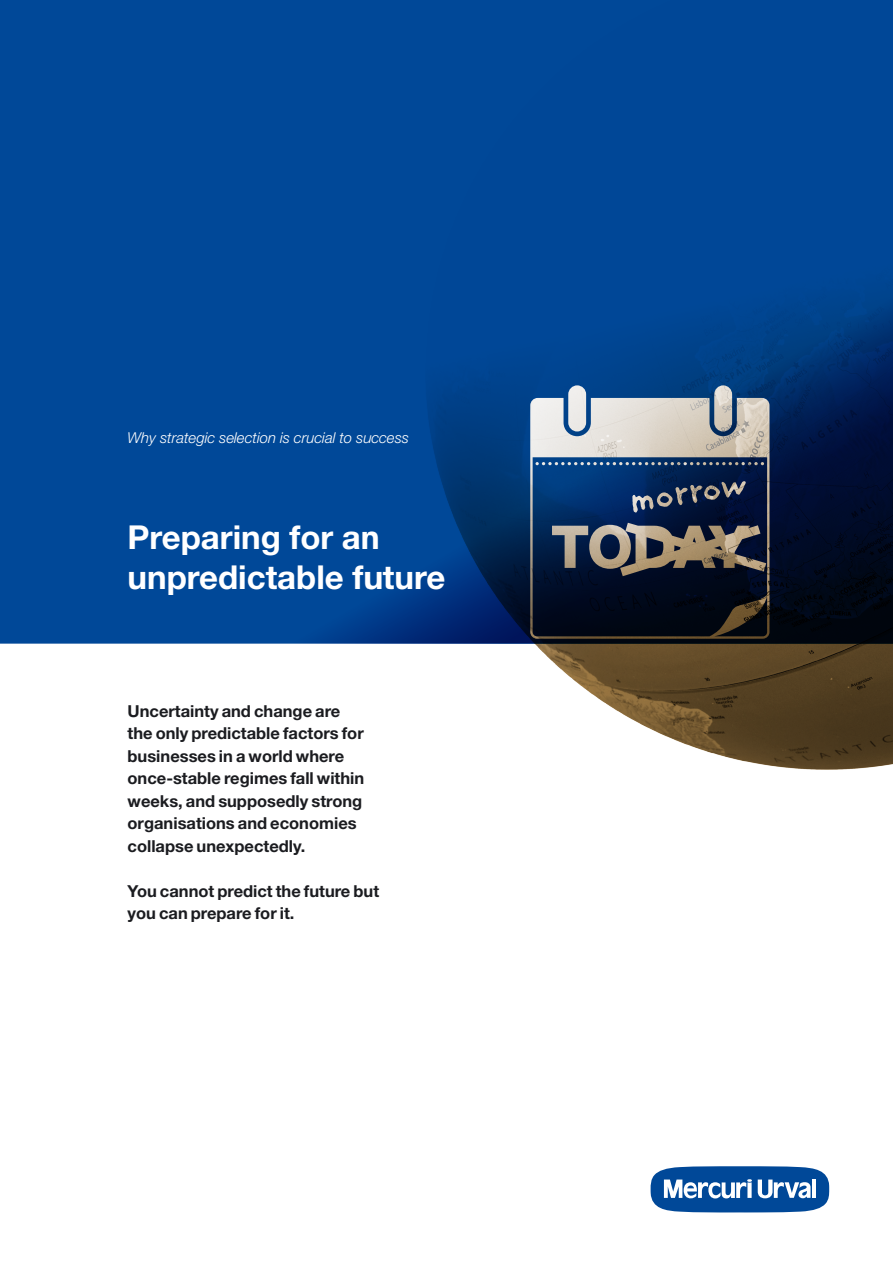
<style>
.page{position:relative;width:893px;height:1263px;background:#fff}
.page>*{position:absolute;margin:0;border:0;box-sizing:border-box;transform-origin:0 0}
.t1{font:700 33px/39.6px "Helvetica Neue LT Std";color:#fff}
.t2{font:700 16.5px/22.5px "Helvetica Neue LT Std";color:#1b1c20}
.t3{font:italic 300 15px "Helvetica Neue LT Std";color:#fff}
</style>
<div class="page">
<div style="left:0;top:0;width:893px;height:644px;background:#004898"></div>
<svg style="left:651px;top:1166px;width:178px;height:46px"></svg>
<img style="left:369px;top:284px;width:524px;height:486px">
<p class="t3" style="left:128px;top:428px;width:283px">Why strategic selection is crucial to success</p>
<h1 class="t1" style="left:128px;top:517px;width:319px">Preparing for an unpredictable future</h1>
<p class="t2" style="left:128px;top:699px;width:238px">Uncertainty and change are the only predictable factors for businesses in a world where once-stable regimes fall within weeks, and supposedly strong organisations and economies collapse unexpectedly.</p>
<p class="t2" style="left:128px;top:879px;width:253px">You cannot predict the future but you can prepare for it.</p>
</div>
